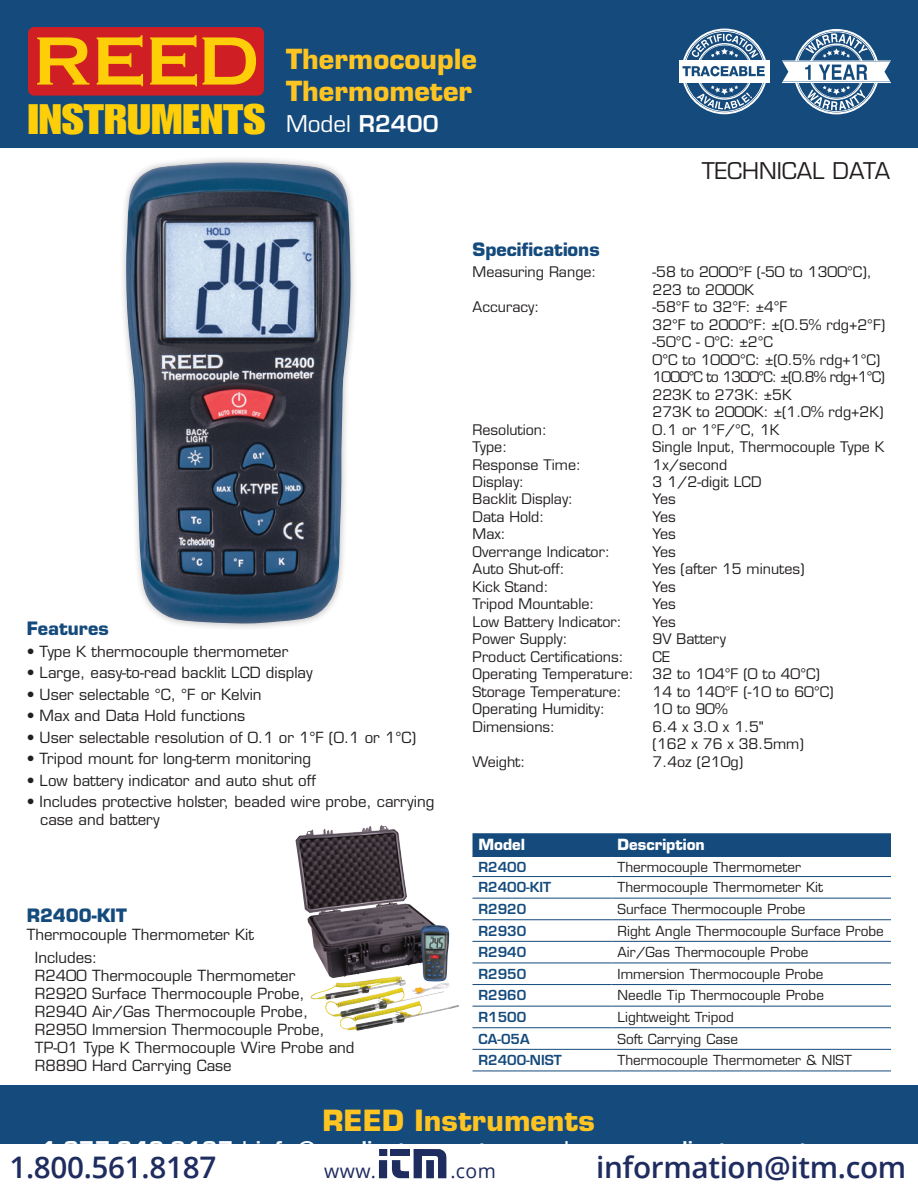
<style>
.page{position:relative;width:918px;height:1188px;background:#fff}
.page>*{position:absolute;margin:0;border:0;box-sizing:border-box;transform-origin:0 0}
.t1{font:41.7px "Impact LT Std";color:#fece08;scale:1.19 1}
.t2{font:600 29.7px "Open Sans";letter-spacing:-.01em;color:#1e2c5f}
.t3{font:700 28.5px "Eurostile LT Std";color:#fec422}
.t4{font:700 27px/32.4px "Eurostile LT Std";color:#fec422}
.t5{font:22.5px "Eurostile LT Std";color:#231f20}
.t6{font:22.5px "Eurostile LT Std";color:#fff}
.t7{font:19.5px "Open Sans";letter-spacing:.02em;color:#1e2c5f}
.t8{font:700 18px "Eurostile LT Std";color:#144a7c}
.t9{font:15px/18px "Eurostile LT Std";color:#231f20}
.t10{font:700 15px "Eurostile LT Std";color:#fff}
.t11{font:14.25px/17.5px "Eurostile LT Std";color:#231f20}
.t12{font:13.5px "Eurostile LT Std";color:#231f20}
.t13{font:600 13.5px "Eurostile LT Std";color:#144a7c}
.s1{font-weight:600}
</style>
<div class="page">
<div style="left:0;top:0;width:918px;height:148px;background:#144a7c"></div>
<div style="left:0;top:1085px;width:918px;height:103px;background:#144a7c"></div>
<svg style="left:782px;top:29px;width:109px;height:85px"></svg>
<div style="left:28px;top:27px;width:236px;height:69px;background:#d01e25;border-radius:6px"></div>
<svg style="left:37px;top:37px;width:52px;height:48px"></svg>
<svg style="left:97px;top:35px;width:46px;height:51px"></svg>
<svg style="left:150px;top:35px;width:106px;height:51px"></svg>
<div style="left:119px;top:155px;width:238px;height:476px;background:#231f20;opacity:.3"></div>
<img style="left:126px;top:162px;width:225px;height:462px">
<div style="left:472px;top:833px;width:419px;height:23px;background:#144a7c"></div>
<hr style="left:472px;top:876px;width:140px;height:1px;background:#144a7c">
<hr style="left:612px;top:876px;width:279px;height:1px;background:#144a7c">
<hr style="left:472px;top:898px;width:140px;height:1px;background:#144a7c">
<hr style="left:612px;top:898px;width:279px;height:1px;background:#144a7c">
<hr style="left:472px;top:919px;width:140px;height:1px;background:#144a7c">
<hr style="left:612px;top:919px;width:279px;height:1px;background:#144a7c">
<hr style="left:472px;top:941px;width:140px;height:1px;background:#144a7c">
<hr style="left:612px;top:941px;width:279px;height:1px;background:#144a7c">
<hr style="left:472px;top:963px;width:140px;height:1px;background:#144a7c">
<hr style="left:612px;top:963px;width:279px;height:1px;background:#144a7c">
<hr style="left:472px;top:984px;width:140px;height:1px;background:#144a7c">
<hr style="left:612px;top:984px;width:279px;height:1px;background:#144a7c">
<hr style="left:472px;top:1006px;width:140px;height:1px;background:#144a7c">
<hr style="left:612px;top:1006px;width:279px;height:1px;background:#144a7c">
<hr style="left:472px;top:1027px;width:140px;height:1px;background:#144a7c">
<hr style="left:612px;top:1027px;width:279px;height:1px;background:#144a7c">
<hr style="left:472px;top:1049px;width:140px;height:1px;background:#144a7c">
<hr style="left:612px;top:1049px;width:279px;height:1px;background:#144a7c">
<hr style="left:472px;top:1071px;width:140px;height:1px;background:#144a7c">
<hr style="left:612px;top:1071px;width:279px;height:1px;background:#144a7c">
<hr style="left:472px;top:856px;width:140px;height:1px;background:#144a7c">
<hr style="left:612px;top:856px;width:279px;height:1px;background:#144a7c">
<svg style="left:683px;top:83px;width:83px;height:31px"></svg>
<div style="left:679px;top:62px;width:91px;height:19px;background:#fff"></div>
<hr style="left:679px;top:60px;width:91px;height:1px;background:#fff">
<hr style="left:679px;top:82px;width:91px;height:1px;background:#fff">
<svg style="left:682px;top:29px;width:84px;height:47px"></svg>
<img style="left:296px;top:825px;width:153px;height:157px">
<div style="left:0;top:1145px;width:918px;height:43px;background:#fff"></div>
<div style="left:379px;top:1149px;width:8px;height:7px;background:#1e2c5f"></div>
<div style="left:379px;top:1160px;width:8px;height:18px;background:#1e2c5f"></div>
<svg style="left:391px;top:1149px;width:55px;height:29px"></svg>
<h1 class="t1" style="left:28px;top:95px;width:201px">INSTRUMENTS</h1>
<h3 class="t4" style="left:286px;top:43px;width:192px">Thermocouple<br>Thermometer</h3>
<h3 class="t6" style="left:286px;top:110px;width:154px">Model <span class="s1">R2400</span></h3>
<h3 class="t5" style="left:702px;top:157px;width:190px">TECHNICAL DATA</h3>
<p class="t8" style="left:27px;top:617px;width:84px">Features</p>
<p class="t9" style="left:27px;top:642px;width:263px">• Type K thermocouple thermometer</p>
<p class="t9" style="left:27px;top:664px;width:287px">• Large, easy-to-read backlit LCD display</p>
<p class="t9" style="left:27px;top:685px;width:236px">• User selectable °C, °F or Kelvin</p>
<p class="t9" style="left:27px;top:707px;width:220px">• Max and Data Hold functions</p>
<p class="t9" style="left:27px;top:728px;width:391px">• User selectable resolution of 0.1 or 1°F (0.1 or 1°C)</p>
<p class="t9" style="left:27px;top:750px;width:286px">• Tripod mount for long-term monitoring</p>
<p class="t9" style="left:27px;top:771px;width:291px">• Low battery indicator and auto shut off</p>
<p class="t9" style="left:40px;top:793px;width:396px;text-indent:-14px">• Includes protective holster, beaded wire probe, carrying case and battery</p>
<p class="t8" style="left:27px;top:904px;width:102px">R2400-KIT</p>
<p class="t9" style="left:35px;top:923px;width:221px;line-height:23.4px;text-indent:-8px">Thermocouple Thermometer Kit<br>Includes:</p>
<p class="t9" style="left:35px;top:967px;width:321px">R2400 Thermocouple Thermometer<br>R2920 Surface Thermocouple Probe, R2940 Air/Gas Thermocouple Probe, R2950 Immersion Thermocouple Probe, TP-01 Type K Thermocouple Wire Probe and R8890 Hard Carrying Case</p>
<p class="t8" style="left:473px;top:239px;width:129px">Specifications</p>
<p class="t11" style="left:473px;top:263px;width:125px">Measuring Range:</p>
<p class="t11" style="left:653px;top:264px;width:221px">-58 to 2000°F (-50 to 1300°C),<br>223 to 2000K</p>
<p class="t11" style="left:473px;top:298px;width:68px">Accuracy:</p>
<p class="t11" style="left:653px;top:298px;width:234px">-58°F to 32°F: ±4°F<br>32°F to 2000°F: ±(0.5% rdg+2°F) -50°C - 0°C: ±2°C<br>0°C to 1000°C: ±(0.5% rdg+1°C)<br>1000°C to 1300°C: ±(0.8% rdg+1°C)<br>223K to 273K: ±5K<br>273K to 2000K: ±(1.0% rdg+2K)</p>
<p class="t11" style="left:473px;top:421px;width:76px">Resolution:</p>
<p class="t11" style="left:653px;top:421px;width:129px">0.1 or 1°F/°C, 1K</p>
<p class="t11" style="left:473px;top:438px;width:36px">Type:</p>
<p class="t11" style="left:653px;top:438px;width:233px">Single Input, Thermocouple Type K</p>
<p class="t11" style="left:473px;top:456px;width:110px">Response Time:</p>
<p class="t11" style="left:653px;top:456px;width:76px">1x/second</p>
<p class="t11" style="left:473px;top:473px;width:53px">Display:</p>
<p class="t11" style="left:653px;top:473px;width:110px">3 1/2-digit LCD</p>
<p class="t11" style="left:473px;top:491px;width:102px">Backlit Display:</p>
<p class="t11" style="left:653px;top:491px;width:25px">Yes</p>
<p class="t11" style="left:473px;top:508px;width:73px">Data Hold:</p>
<p class="t11" style="left:653px;top:508px;width:25px">Yes</p>
<p class="t11" style="left:473px;top:526px;width:35px">Max:</p>
<p class="t11" style="left:653px;top:526px;width:25px">Yes</p>
<p class="t11" style="left:473px;top:543px;width:139px">Overrange Indicator:</p>
<p class="t11" style="left:653px;top:543px;width:25px">Yes</p>
<p class="t11" style="left:473px;top:560px;width:94px">Auto Shut-off:</p>
<p class="t11" style="left:653px;top:560px;width:153px">Yes (after 15 minutes)</p>
<p class="t11" style="left:473px;top:578px;width:78px">Kick Stand:</p>
<p class="t11" style="left:653px;top:578px;width:25px">Yes</p>
<p class="t11" style="left:473px;top:595px;width:123px">Tripod Mountable:</p>
<p class="t11" style="left:653px;top:595px;width:25px">Yes</p>
<p class="t11" style="left:473px;top:613px;width:151px">Low Battery Indicator:</p>
<p class="t11" style="left:653px;top:613px;width:25px">Yes</p>
<p class="t11" style="left:473px;top:630px;width:97px">Power Supply:</p>
<p class="t11" style="left:653px;top:630px;width:75px">9V Battery</p>
<p class="t11" style="left:473px;top:648px;width:153px">Product Certifications:</p>
<p class="t11" style="left:653px;top:648px;width:19px">CE</p>
<p class="t11" style="left:473px;top:665px;width:163px">Operating Temperature:</p>
<p class="t11" style="left:653px;top:665px;width:169px">32 to 104°F (0 to 40°C)</p>
<p class="t11" style="left:473px;top:683px;width:151px">Storage Temperature:</p>
<p class="t11" style="left:653px;top:683px;width:183px">14 to 140°F (-10 to 60°C)</p>
<p class="t11" style="left:473px;top:700px;width:134px">Operating Humidity:</p>
<p class="t11" style="left:653px;top:700px;width:77px">10 to 90%</p>
<p class="t11" style="left:473px;top:718px;width:84px">Dimensions:</p>
<p class="t11" style="left:653px;top:718px;width:153px">6.4 x 3.0 x 1.5"<br>(162 x 76 x 38.5mm)</p>
<p class="t11" style="left:473px;top:753px;width:54px">Weight:</p>
<p class="t11" style="left:653px;top:753px;width:92px">7.4oz (210g)</p>
<p class="t10" style="left:478px;top:836px;width:48px">Model</p>
<p class="t10" style="left:618px;top:836px;width:89px">Description</p>
<p class="t13" style="left:478px;top:858px;width:49px">R2400</p>
<p class="t12" style="left:618px;top:859px;width:185px">Thermocouple Thermometer</p>
<p class="t13" style="left:478px;top:879px;width:74px">R2400-KIT</p>
<p class="t12" style="left:618px;top:879px;width:207px">Thermocouple Thermometer Kit</p>
<p class="t13" style="left:478px;top:901px;width:49px">R2920</p>
<p class="t12" style="left:618px;top:901px;width:189px">Surface Thermocouple Probe</p>
<p class="t13" style="left:478px;top:922px;width:49px">R2930</p>
<p class="t12" style="left:618px;top:923px;width:268px">Right Angle Thermocouple Surface Probe</p>
<p class="t13" style="left:478px;top:944px;width:49px">R2940</p>
<p class="t12" style="left:618px;top:944px;width:192px">Air/Gas Thermocouple Probe</p>
<p class="t13" style="left:478px;top:965px;width:49px">R2950</p>
<p class="t12" style="left:618px;top:966px;width:207px">Immersion Thermocouple Probe</p>
<p class="t13" style="left:478px;top:987px;width:49px">R2960</p>
<p class="t12" style="left:618px;top:987px;width:208px">Needle Tip Thermocouple Probe</p>
<p class="t13" style="left:478px;top:1009px;width:49px">R1500</p>
<p class="t12" style="left:618px;top:1009px;width:118px">Lightweight Tripod</p>
<p class="t13" style="left:478px;top:1030px;width:53px">CA-05A</p>
<p class="t12" style="left:618px;top:1031px;width:122px">Soft Carrying Case</p>
<p class="t13" style="left:478px;top:1052px;width:85px">R2400-NIST</p>
<p class="t12" style="left:618px;top:1052px;width:236px">Thermocouple Thermometer &amp; NIST</p>
<h3 class="t3" style="left:323px;top:1102px;width:274px">REED Instruments</h3>
<h2 class="t2" style="left:9px;top:1147px;width:208px">1.800.561.8187</h2>
<h3 class="t7" style="left:324px;top:1158px;width:53px">www.</h3>
<h3 class="t7" style="left:450px;top:1158px;width:47px">.com</h3>
<h2 class="t2" style="left:596px;top:1147px;width:312px">information@itm.com</h2>
</div>
